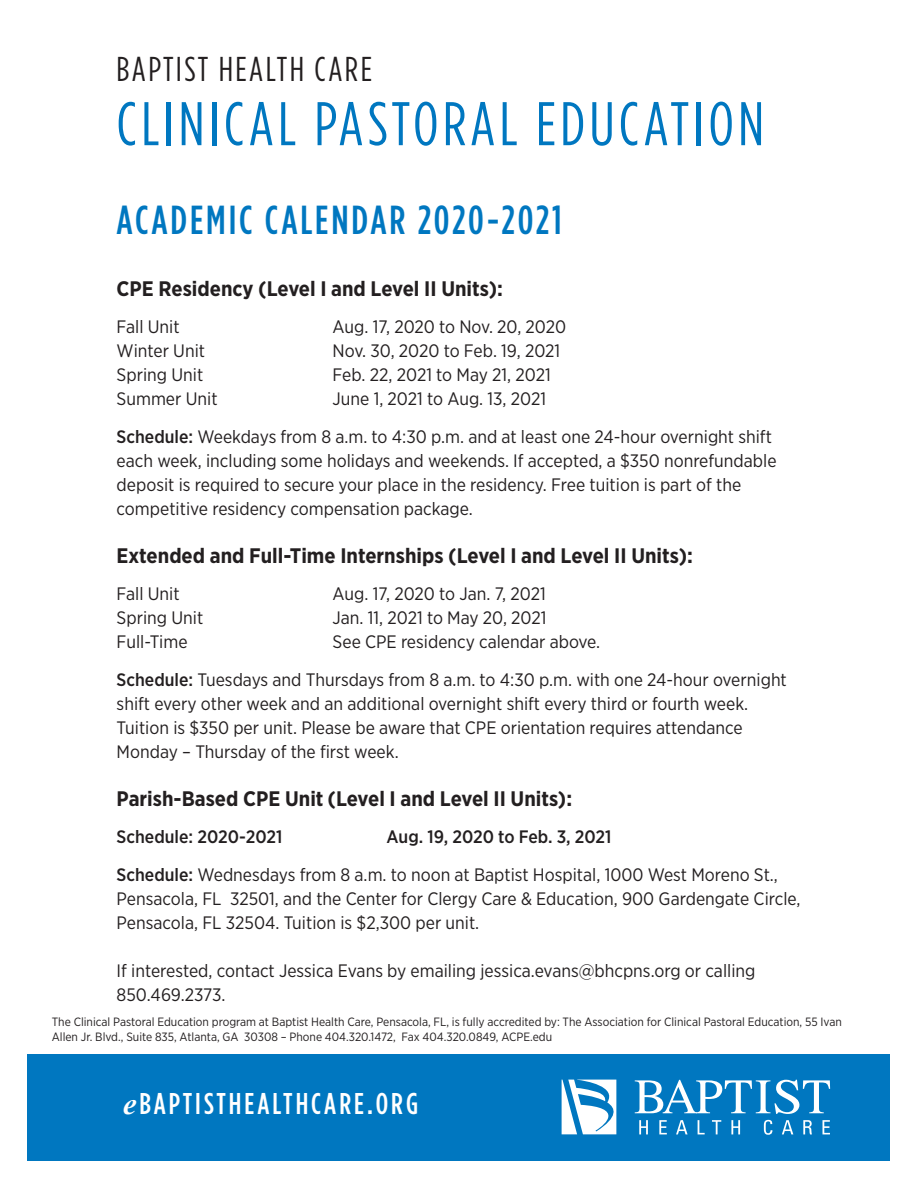
<style>
.page{position:relative;width:918px;height:1188px;background:#fff}
.page>*{position:absolute;margin:0;border:0;box-sizing:border-box;transform-origin:0 0}
.t1{font:61.5px "Gotham Condensed";letter-spacing:.07em;color:#0077c0}
.t2{font:500 40.5px "Gotham Condensed";letter-spacing:.07em;color:#0077c0}
.t3{font:34.5px "Gotham Condensed";letter-spacing:.07em;color:#231f20}
.t4{font:500 30px "Gotham Condensed";letter-spacing:.1em;color:#fff}
.t5{font:700 21px "Gotham Narrow";color:#231f20}
.t6{font:18px/24px "Gotham Narrow";color:#231f20}
.t7{font:500 18px "Gotham Narrow";color:#231f20}
.t8{font:12px/14.4px "Gotham Narrow";color:#231f20}
.s1{font-weight:500}
.s2{font-family:"Times New Roman";font-weight:700;font-style:italic}
</style>
<div class="page">
<div style="left:28px;top:1054px;width:862px;height:106px;background:#0077c0"></div>
<svg style="left:635px;top:1080px;width:195px;height:34px"></svg>
<svg style="left:562px;top:1080px;width:55px;height:54px"></svg>
<svg style="left:639px;top:1120px;width:9px;height:14px"></svg>
<svg style="left:659px;top:1120px;width:8px;height:14px"></svg>
<svg style="left:676px;top:1120px;width:12px;height:14px"></svg>
<svg style="left:698px;top:1120px;width:7px;height:14px"></svg>
<svg style="left:712px;top:1120px;width:9px;height:14px"></svg>
<svg style="left:731px;top:1120px;width:9px;height:14px"></svg>
<svg style="left:764px;top:1120px;width:9px;height:15px"></svg>
<svg style="left:782px;top:1120px;width:11px;height:14px"></svg>
<svg style="left:803px;top:1120px;width:9px;height:14px"></svg>
<svg style="left:822px;top:1120px;width:8px;height:14px"></svg>
<h3 class="t3" style="left:117px;top:49px;width:257px">BAPTIST HEALTH CARE</h3>
<h1 class="t1" style="left:117px;top:89px;width:649px">CLINICAL PASTORAL EDUCATION</h1>
<h2 class="t2" style="left:117px;top:197px;width:447px">ACADEMIC CALENDAR 2020-2021</h2>
<p class="t5" style="left:117px;top:275px;width:388px">CPE Residency (Level I and Level II Units):</p>
<p class="t6" style="left:117px;top:315px;width:64px">Fall Unit</p>
<p class="t6" style="left:333px;top:315px;width:235px">Aug. 17, 2020 to Nov. 20, 2020</p>
<p class="t6" style="left:117px;top:339px;width:90px">Winter Unit</p>
<p class="t6" style="left:333px;top:339px;width:229px">Nov. 30, 2020 to Feb. 19, 2021</p>
<p class="t6" style="left:117px;top:363px;width:88px">Spring Unit</p>
<p class="t6" style="left:333px;top:363px;width:220px">Feb. 22, 2021 to May 21, 2021</p>
<p class="t6" style="left:117px;top:387px;width:102px">Summer Unit</p>
<p class="t6" style="left:117px;top:380px;width:657px;line-height:37.5px;text-align:center">June 1, 2021 to Aug. 13, 2021<br><span class="s1">Schedule:</span> Weekdays from 8 a.m. to 4:30 p.m. and at least one 24-hour overnight shift</p>
<p class="t6" style="left:117px;top:448px;width:662px">each week, including some holidays and weekends. If accepted, a $350 nonrefundable deposit is required to secure your place in the residency. Free tuition is part of the competitive residency compensation package.</p>
<p class="t5" style="left:117px;top:542px;width:578px">Extended and Full-Time Internships (Level I and Level II Units):</p>
<p class="t6" style="left:117px;top:582px;width:64px">Fall Unit</p>
<p class="t6" style="left:333px;top:582px;width:215px">Aug. 17, 2020 to Jan. 7, 2021</p>
<p class="t6" style="left:117px;top:606px;width:88px">Spring Unit</p>
<p class="t6" style="left:333px;top:606px;width:215px">Jan. 11, 2021 to May 20, 2021</p>
<p class="t6" style="left:117px;top:630px;width:72px">Full-Time</p>
<p class="t6" style="left:117px;top:623px;width:672px;line-height:37.5px;text-indent:216px">See CPE residency calendar above.<br><span class="s1">Schedule:</span> Tuesdays and Thursdays from 8 a.m. to 4:30 p.m. with one 24-hour overnight</p>
<p class="t6" style="left:117px;top:691px;width:633px">shift every other week and an additional overnight shift every third or fourth week.<br>Tuition is $350 per unit. Please be aware that CPE orientation requires attendance<br>Monday – Thursday of the first week.</p>
<p class="t5" style="left:117px;top:785px;width:457px">Parish-Based CPE Unit (Level I and Level II Units):</p>
<p class="t7" style="left:117px;top:826px;width:167px">Schedule: 2020-2021</p>
<p class="t6" style="left:117px;top:818px;width:663px;line-height:37.5px;text-indent:270px"><span class="s1">Aug. 19, 2020 to Feb. 3, 2021<br>Schedule:</span> Wednesdays from 8 a.m. to noon at Baptist Hospital, 1000 West Moreno St.,</p>
<p class="t6" style="left:117px;top:886px;width:686px">Pensacola, FL 32501, and the Center for Clergy Care &amp; Education, 900 Gardengate Circle,<br>Pensacola, FL 32504. Tuition is $2,300 per unit.</p>
<p class="t6" style="left:117px;top:958px;width:640px">If interested, contact Jessica Evans by emailing jessica.evans@bhcpns.org or calling<br>850.469.2373.</p>
<p class="t8" style="left:52px;top:1015px;width:792px">The Clinical Pastoral Education program at Baptist Health Care, Pensacola, FL, is fully accredited by: The Association for Clinical Pastoral Education, 55 Ivan<br>Allen Jr. Blvd., Suite 835, Atlanta, GA 30308 – Phone 404.320.1472, Fax 404.320.0849, ACPE.edu</p>
<h3 class="t4" style="left:123px;top:1086px;width:296px"><span class="s2">e</span>BAPTISTHEALTHCARE.ORG</h3>
</div>
